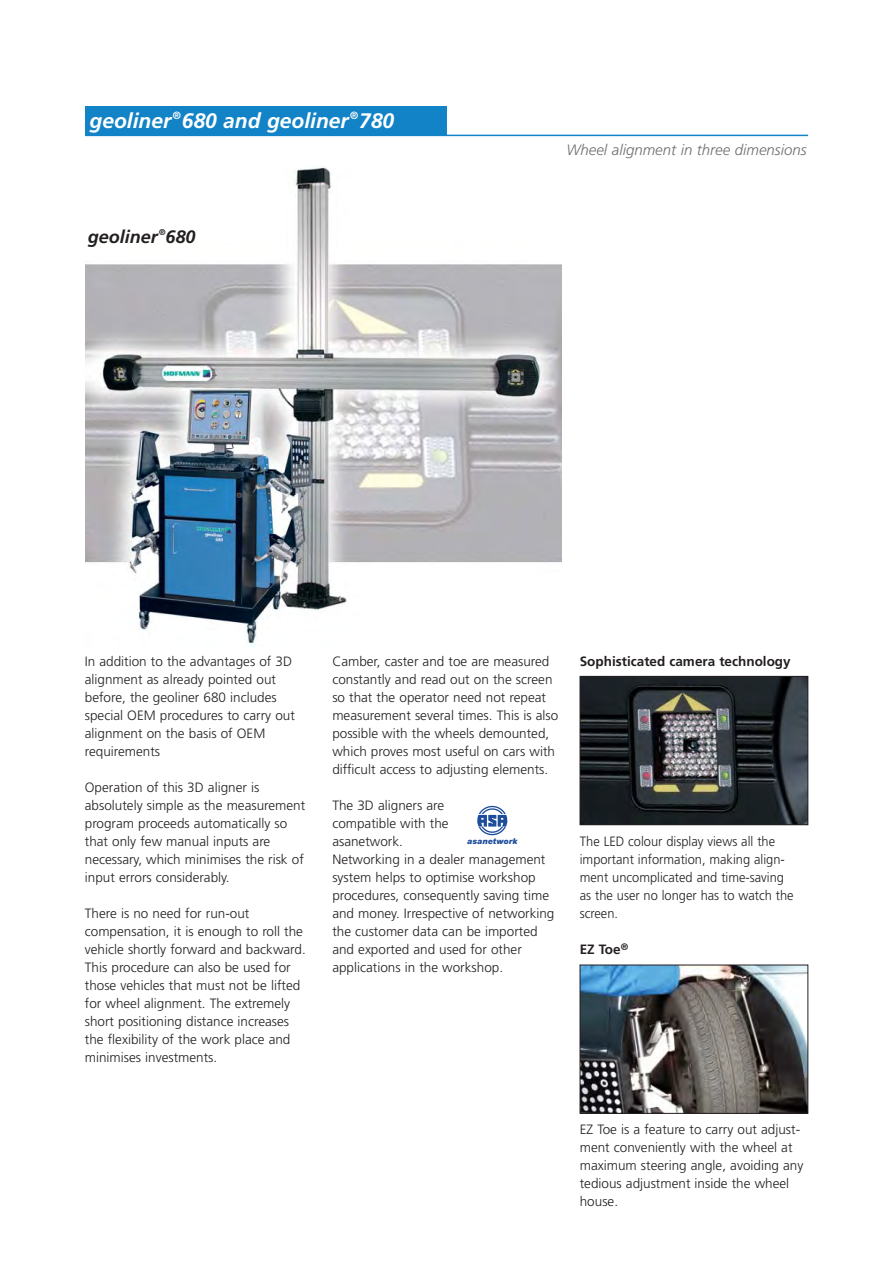
<style>
.page{position:relative;width:893px;height:1263px;background:#fff}
.page>*{position:absolute;margin:0;border:0;box-sizing:border-box;transform-origin:0 0}
.t1{font:italic 700 21px "Frutiger LT Std";color:#fff}
.t2{font:italic 700 18px "Frutiger LT Std";color:#231f20}
.t3{font:italic 300 15px "Frutiger LT Std";color:#6d6e70}
.t4{font:300 13.5px/18px "Frutiger LT Std";color:#231f20}
.t5{font:300 13.5px/18px "Frutiger LT Std";color:#231f20;scale:.95 1}
.t6{font:700 13.5px "Frutiger LT Std";color:#231f20}
.t7{font:italic 700 10.5px "Frutiger LT Std";color:#fff}
.t8{font:italic 700 8.4px "Frutiger LT Std";color:#231f20}
.t9{font:italic 900 8.1px "Helvetica Neue";letter-spacing:.02em;color:#1e4d9c}
</style>
<div class="page">
<img style="left:85px;top:167px;width:476px;height:480px">
<div style="left:477px;top:806px;width:30px;height:29px;border:1px solid #1e4d9c;border-radius:50%"></div>
<div style="left:479px;top:808px;width:26px;height:25px;border:1px solid #1e4d9c;border-radius:50%"></div>
<svg style="left:478px;top:814px;width:28px;height:1px"></svg>
<svg style="left:477px;top:815px;width:31px;height:12px"></svg>
<hr style="left:85px;top:135px;width:723px;height:1px;background:#1283c6">
<div style="left:85px;top:106px;width:362px;height:30px;background:#1283c6"></div>
<img style="left:581px;top:678px;width:225px;height:145px">
<div style="left:579px;top:676px;width:229px;height:149px;border:1px solid #231f20"></div>
<img style="left:581px;top:967px;width:225px;height:145px">
<div style="left:579px;top:965px;width:229px;height:149px;border:1px solid #231f20"></div>
<h1 class="t1" style="left:90px;top:111px;width:83px">geoliner</h1>
<p class="t7" style="left:172px;top:110px;width:10px">®</p>
<h1 class="t1" style="left:182px;top:111px;width:168px">680 and geoliner</h1>
<p class="t7" style="left:350px;top:110px;width:10px">®</p>
<h1 class="t1" style="left:359px;top:111px;width:37px">780</h1>
<p class="t8" style="left:159px;top:228px;width:8px">®</p>
<h2 class="t2" style="left:88px;top:228px;width:109px">geoliner 680</h2>
<p class="t3" style="left:566px;top:143px;width:242px">Wheel alignment in three dimensions</p>
<p class="t4" style="left:85px;top:653px;width:211px">In addition to the advantages of 3D alignment as already pointed out before, the geoliner 680 includes special OEM procedures to carry out alignment on the basis of OEM requirements</p>
<p class="t4" style="left:85px;top:779px;width:222px">Operation of this 3D aligner is absolutely simple as the measurement program proceeds automatically so that only few manual inputs are necessary, which minimises the risk of input errors considerably.</p>
<p class="t4" style="left:85px;top:905px;width:222px">There is no need for run-out compensation, it is enough to roll the vehicle shortly forward and backward.<br>This procedure can also be used for those vehicles that must not be lifted for wheel alignment. The extremely short positioning distance increases the flexibility of the work place and minimises investments.</p>
<p class="t4" style="left:332px;top:653px;width:227px">Camber, caster and toe are measured constantly and read out on the screen so that the operator need not repeat measurement several times. This is also possible with the wheels demounted, which proves most useful on cars with difficult access to adjusting elements.</p>
<p class="t4" style="left:332px;top:797px;width:118px">The 3D aligners are compatible with the asanetwork.</p>
<p class="t9" style="left:467px;top:838px;width:52px">asanetwork</p>
<p class="t4" style="left:332px;top:851px;width:224px">Networking in a dealer management system helps to optimise workshop procedures, consequently saving time and money. Irrespective of networking the customer data can be imported and exported and used for other applications in the workshop.</p>
<p class="t6" style="left:579px;top:655px;width:212px">Sophisticated camera technology</p>
<p class="t5" style="left:579px;top:833px;width:227px">The LED colour display views all the important information, making align&shy;ment uncomplicated and time-saving as the user no longer has to watch the screen.</p>
<p class="t6" style="left:579px;top:943px;width:50px">EZ Toe<sup>®</sup></p>
<p class="t4" style="left:579px;top:1121px;width:225px">EZ Toe is a feature to carry out adjust&shy;ment conveniently with the wheel at maximum steering angle, avoiding any tedious adjustment inside the wheel house.</p>
</div>
